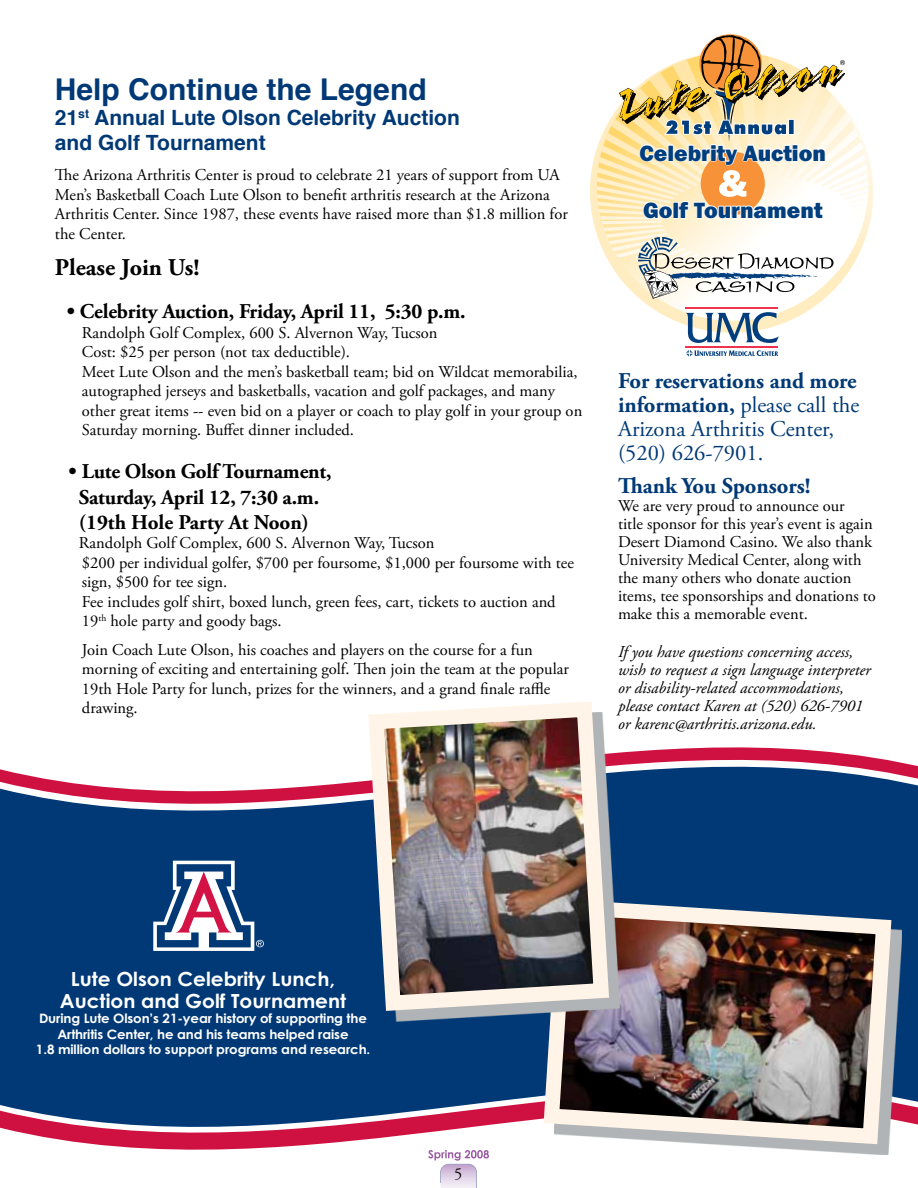
<style>
.page{position:relative;width:918px;height:1188px;background:#fff}
.page>*{position:absolute;margin:0;border:0;box-sizing:border-box;transform-origin:0 0}
.t1{font:700 30px "Helvetica";color:#003976}
.t2{font:700 24px "Adobe Garamond Pro";color:#000}
.t3{font:800 22.8px "Franklin Gothic";color:#003e7e}
.t4{font:22.5px/24px "Adobe Garamond Pro";color:#003976}
.t5{font:700 22.5px "Adobe Garamond Pro";color:#003976}
.t6{font:700 21px/25.2px "Adobe Garamond Pro";letter-spacing:-.01em;color:#000;text-align:center}
.t7{font:700 21px/25.2px "Helvetica";color:#003976}
.t8{font:700 19.5px/21.6px "Century Gothic";color:#fff;text-align:center}
.t9{font:16.5px/19.5px "Adobe Garamond Pro";color:#000}
.t10{font:italic 16.5px/18px "Adobe Garamond Pro";color:#000}
.t11{font:700 12.9px/15.6px "Century Gothic";letter-spacing:-.01em;color:#fff;text-align:center}
.s1{font-weight:700}
</style>
<div class="page">
<svg style="left:0;top:747px;width:918px;height:403px;background:#365184"></svg>
<svg style="left:153px;top:861px;width:111px;height:90px"></svg>
<svg style="left:834px;top:909px;width:68px;height:246px"></svg>
<img style="left:536px;top:891px;width:363px;height:261px">
<svg style="left:590px;top:149px;width:283px;height:176px"></svg>
<svg style="left:597px;top:231px;width:271px;height:90px"></svg>
<svg style="left:597px;top:106px;width:271px;height:125px"></svg>
<svg style="left:619px;top:34px;width:226px;height:190px"></svg>
<svg style="left:686px;top:312px;width:93px;height:31px"></svg>
<svg style="left:686px;top:350px;width:92px;height:7px"></svg>
<hr style="left:686px;top:347px;width:92px;height:1px;background:#ee334f">
<hr style="left:686px;top:307px;width:92px;height:2px;background:#ee334f">
<svg style="left:638px;top:237px;width:196px;height:62px"></svg>
<svg style="left:428px;top:1150px;width:61px;height:38px"></svg>
<img style="left:360px;top:701px;width:257px;height:318px">
<h1 class="t1" style="left:55px;top:65px;width:373px">Help Continue the Legend</h1>
<p class="t7" style="left:55px;top:105px;width:406px">21<sup>st</sup> Annual Lute Olson Celebrity Auction and Golf Tournament</p>
<p class="t9" style="left:55px;top:166px;width:514px">The Arizona Arthritis Center is proud to celebrate 21 years of support from UA Men’s Basketball Coach Lute Olson to benefit arthritis research at the Arizona Arthritis Center. Since 1987, these events have raised more than $1.8 million for the Center.</p>
<h2 class="t2" style="left:55px;top:253px;width:146px">Please Join Us!</h2>
<p class="t6" style="left:67px;top:299px;width:400px">• Celebrity Auction, Friday, April 11, 5:30 p.m.</p>
<p class="t9" style="left:82px;top:323px;width:502px">Randolph Golf Complex, 600 S. Alvernon Way, Tucson<br>Cost: $25 per person (not tax deductible).<br>Meet Lute Olson and the men’s basketball team; bid on Wildcat memorabilia, autographed jerseys and basketballs, vacation and golf packages, and many other great items -- even bid on a player or coach to play golf in your group on Saturday morning. Buffet dinner included.</p>
<p class="t6" style="left:68px;top:459px;width:265px">• Lute Olson Golf Tournament,<br>Saturday, April 12, 7:30 a.m. (19th Hole Party At Noon)</p>
<p class="t9" style="left:79px;top:534px;width:496px">Randolph Golf Complex, 600 S. Alvernon Way, Tucson<br>$200 per individual golfer, $700 per foursome, $1,000 per foursome with tee sign, $500 for tee sign.<br>Fee includes golf shirt, boxed lunch, green fees, cart, tickets to auction and 19<sup>th</sup> hole party and goody bags.</p>
<p class="t9" style="left:82px;top:640px;width:488px">Join Coach Lute Olson, his coaches and players on the course for a fun morning of exciting and entertaining golf. Then join the team at the popular 19th Hole Party for lunch, prizes for the winners, and a grand finale raffle drawing.</p>
<h3 class="t3" style="left:639px;top:138px;width:188px">Celebrity Auction</h3>
<h3 class="t3" style="left:643px;top:195px;width:181px">Golf Tournament</h3>
<h3 class="t4" style="left:618px;top:370px;width:243px"><span class="s1">For reservations and more information,</span> please call the<br>Arizona Arthritis Center, (520) 626-7901.</h3>
<h3 class="t5" style="left:618px;top:473px;width:194px">Thank You Sponsors!</h3>
<p class="t9" style="left:618px;top:498px;width:259px;line-height:18px">We are very proud to announce our<br>title sponsor for this year’s event is again Desert Diamond Casino. We also thank University Medical Center, along with the many others who donate auction items, tee sponsorships and donations to make this a memorable event.</p>
<p class="t10" style="left:618px;top:643px;width:254px">If you have questions concerning access, wish to request a sign language interpreter or disability-related accommodations, please contact Karen at (520) 626-7901 or karenc@arthritis.arizona.edu.</p>
<p class="t8" style="left:60px;top:967px;width:288px">Lute Olson Celebrity Lunch,<br>Auction and Golf Tournament</p>
<p class="t11" style="left:36px;top:1010px;width:336px">During Lute Olson’s 21-year history of supporting the<br>Arthritis Center, he and his teams helped raise<br>1.8 million dollars to support programs and research.</p>
<p class="t9" style="left:454px;top:1165px;width:10px">5</p>
</div>
